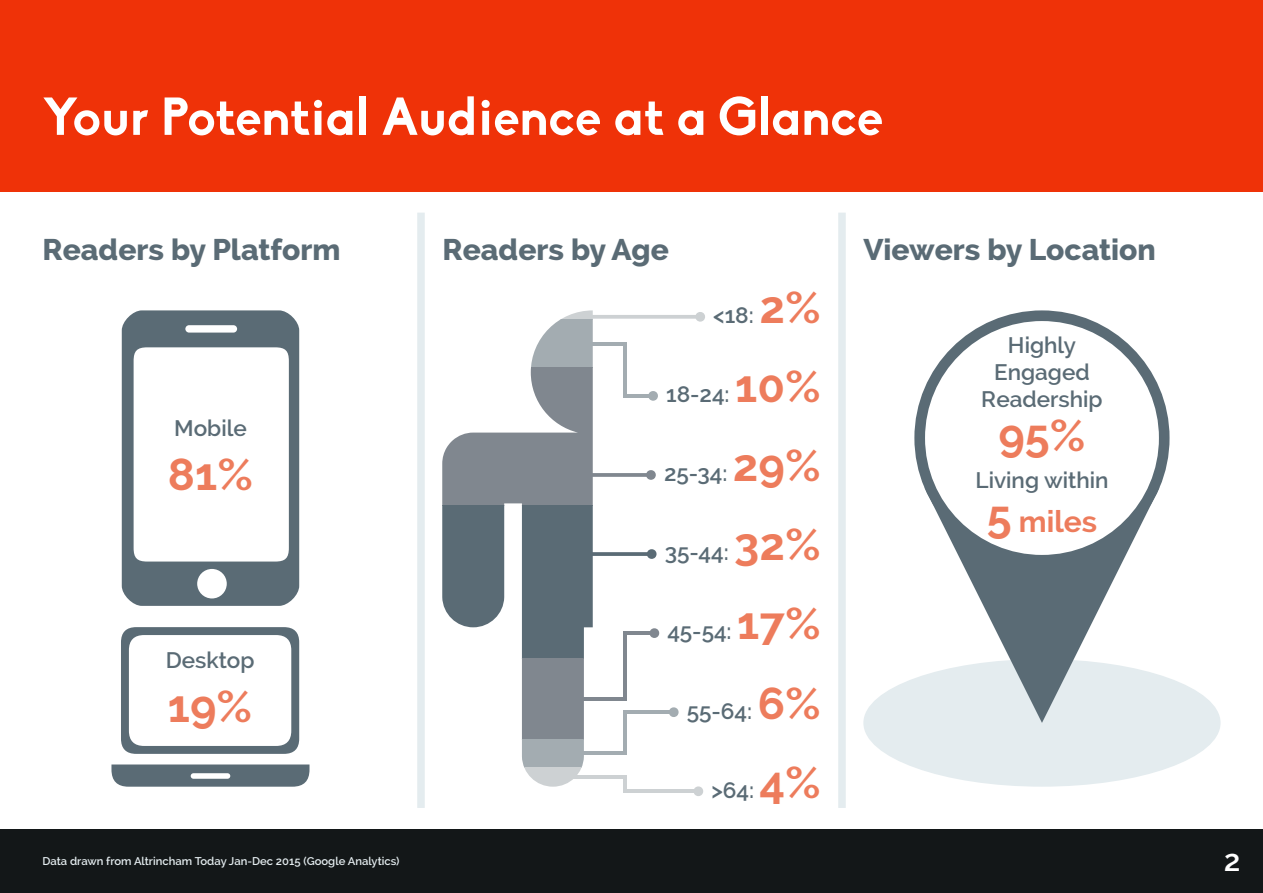
<style>
.page{position:relative;width:1263px;height:893px;background:#fff}
.page>*{position:absolute;margin:0;border:0;box-sizing:border-box;transform-origin:0 0}
.t1{font:700 52.5px "Biko";color:#fff}
.t2{font:700 45px "Raleway";color:#ed7c5c}
.t3{font:800 30px "Raleway";color:#5a6b75}
.t4{font:700 30px "Raleway";color:#ed7c5c}
.t5{font:600 30px "Raleway";color:#fff}
.t6{font:600 22.5px/27px "Raleway";color:#5a6b75;text-align:center}
.t7{font:600 11.25px "Raleway";color:#e4ecef}
.s1{font-weight:700;font-size:45px;color:#ed7c5c}
.s2{font-size:45px}
</style>
<div class="page">
<div style="left:914px;top:310px;width:255px;height:256px;background:#5a6b75;border-radius:50%"></div>
<div style="left:0;top:829px;width:1263px;height:64px;background:#131718"></div>
<div style="left:0;top:0;width:1263px;height:191px;background:#ef3208"></div>
<div style="left:417px;top:213px;width:8px;height:595px;background:#e4ecef"></div>
<div style="left:838px;top:213px;width:8px;height:595px;background:#e4ecef"></div>
<svg style="left:122px;top:310px;width:177px;height:296px"></svg>
<svg style="left:121px;top:627px;width:178px;height:127px"></svg>
<svg style="left:111px;top:764px;width:198px;height:23px"></svg>
<div style="left:863px;top:659px;width:357px;height:128px;background:#e4ecef;border-radius:50%"></div>
<svg style="left:924px;top:487px;width:235px;height:236px"></svg>
<div style="left:925px;top:321px;width:234px;height:234px;background:#fff;border-radius:50%"></div>
<svg style="left:696px;top:312px;width:9px;height:10px"></svg>
<svg style="left:648px;top:391px;width:10px;height:10px"></svg>
<svg style="left:646px;top:470px;width:10px;height:10px"></svg>
<svg style="left:647px;top:549px;width:9px;height:10px"></svg>
<svg style="left:650px;top:628px;width:9px;height:10px"></svg>
<svg style="left:669px;top:707px;width:10px;height:10px"></svg>
<svg style="left:694px;top:786px;width:9px;height:10px"></svg>
<hr style="left:623px;top:775px;width:4px;height:18px;background:#cdd1d3">
<svg style="left:593px;top:315px;width:107px;height:4px"></svg>
<hr style="left:624px;top:394px;width:29px;height:4px;background:#a3acb1">
<svg style="left:593px;top:473px;width:58px;height:4px"></svg>
<svg style="left:593px;top:552px;width:59px;height:4px"></svg>
<hr style="left:623px;top:631px;width:31px;height:4px;background:#80878f">
<hr style="left:623px;top:710px;width:51px;height:4px;background:#a3acb1">
<hr style="left:625px;top:789px;width:73px;height:4px;background:#cdd1d3">
<svg style="left:442px;top:310px;width:151px;height:477px"></svg>
<hr style="left:570px;top:697px;width:57px;height:3px;background:#80878f">
<hr style="left:563px;top:751px;width:64px;height:4px;background:#a3acb1">
<hr style="left:546px;top:775px;width:79px;height:4px;background:#cdd1d3">
<hr style="left:623px;top:712px;width:4px;height:41px;background:#a3acb1">
<hr style="left:623px;top:633px;width:4px;height:66px;background:#80878f">
<hr style="left:563px;top:342px;width:64px;height:4px;background:#a3acb1">
<hr style="left:623px;top:342px;width:4px;height:56px;background:#a3acb1">
<h1 class="t1" style="left:43px;top:85px;width:842px">Your Potential Audience at a Glance</h1>
<h3 class="t3" style="left:42px;top:232px;width:300px">Readers by Platform</h3>
<h3 class="t3" style="left:442px;top:232px;width:228px">Readers by Age</h3>
<h3 class="t3" style="left:863px;top:232px;width:294px">Viewers by Location</h3>
<p class="t6" style="left:174px;top:414px;width:74px">Mobile</p>
<h2 class="t2" style="left:168px;top:448px;width:87px">81%</h2>
<p class="t6" style="left:166px;top:647px;width:90px">Desktop</p>
<h2 class="t2" style="left:168px;top:680px;width:86px">19%</h2>
<p class="t6" style="left:713px;top:302px;width:109px">&lt;18: <span class="s1">2%</span></p>
<p class="t6" style="left:666px;top:381px;width:156px">18-24: <span class="s1">10%</span></p>
<p class="t6" style="left:664px;top:460px;width:158px">25-34: <span class="s1">29%</span></p>
<p class="t6" style="left:665px;top:539px;width:157px">35-44: <span class="s1">32%</span></p>
<p class="t6" style="left:667px;top:618px;width:155px">45-54: <span class="s1">17%</span></p>
<p class="t6" style="left:687px;top:697px;width:135px">55-64: <span class="s1">6%</span></p>
<p class="t6" style="left:711px;top:776px;width:111px">&gt;64: <span class="s1">4%</span></p>
<p class="t6" style="left:981px;top:332px;width:123px">Highly<br>Engaged<br>Readership</p>
<h2 class="t2" style="left:998px;top:409px;width:89px">95%</h2>
<p class="t6" style="left:975px;top:467px;width:134px">Living within</p>
<h3 class="t4" style="left:987px;top:504px;width:112px"><span class="s2">5</span> miles</h3>
<p class="t7" style="left:43px;top:854px;width:359px">Data drawn from Altrincham Today Jan-Dec 2015 (Google Analytics)</p>
<h3 class="t5" style="left:1224px;top:843px;width:18px">2</h3>
</div>
